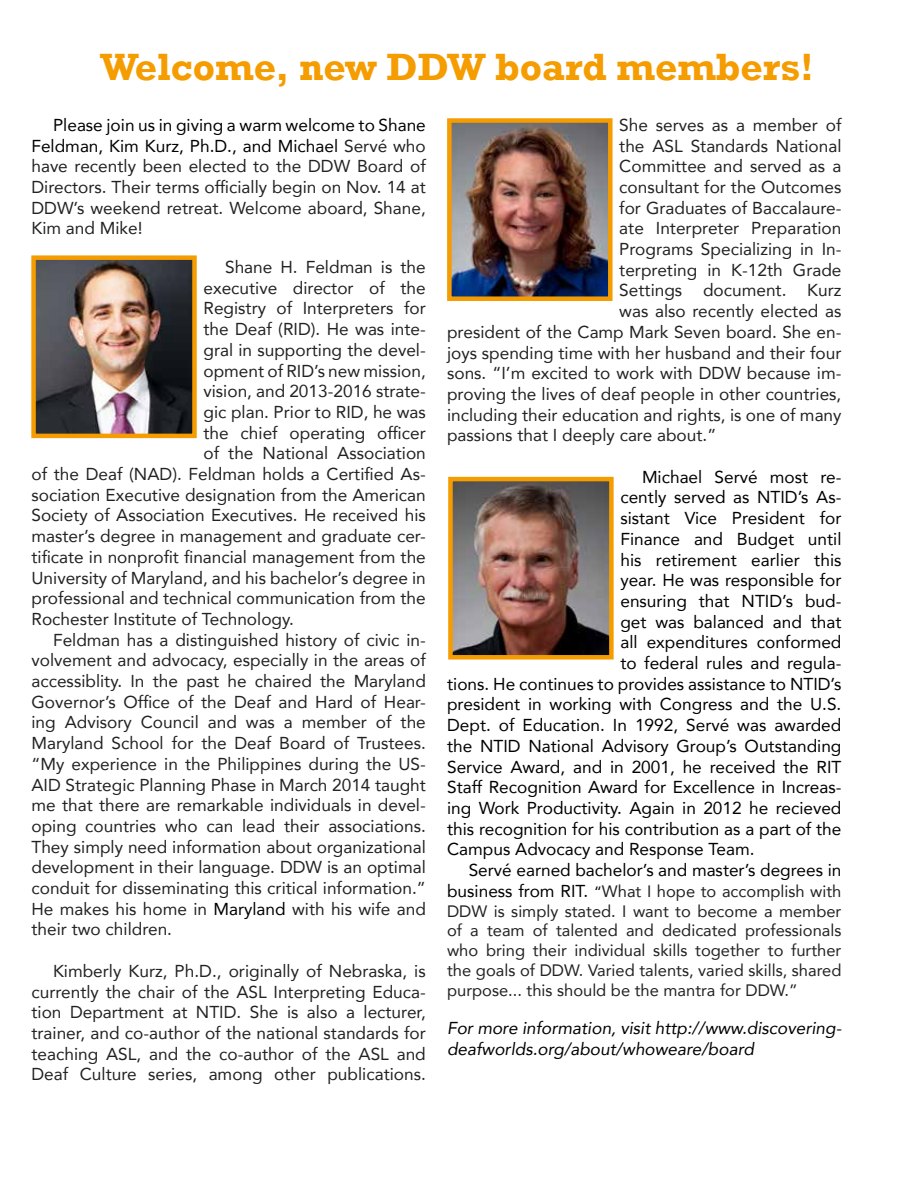
<style>
.page{position:relative;width:918px;height:1188px;background:#fff}
.page>*{position:absolute;margin:0;border:0;box-sizing:border-box;transform-origin:0 0}
.t1{font:700 39px "Rockwell";color:#f49c00}
.t2{font:17.25px/20.7px "Avenir";color:#222;text-align:justify}
.t3{font:17.25px "Avenir";color:#000}
.t4{font:italic 17.25px/20.7px "Avenir";color:#000}
.t5{font:16.5px/19.8px "Avenir";color:#222;text-align:justify}
.s1{color:#000}
.s2{font-size:17.25px;color:#000}
.s3{font-size:15px;color:#000}
</style>
<div class="page">
<img style="left:36px;top:260px;width:156px;height:173px">
<div style="left:31px;top:255px;width:166px;height:183px;border:4px solid #f49c00"></div>
<img style="left:452px;top:123px;width:156px;height:173px">
<div style="left:447px;top:118px;width:166px;height:183px;border:4px solid #f49c00"></div>
<img style="left:453px;top:482px;width:156px;height:173px">
<div style="left:448px;top:477px;width:166px;height:183px;border:4px solid #f49c00"></div>
<h1 class="t1" style="left:100px;top:43px;width:716px">Welcome, new DDW board members!</h1>
<p class="t2" style="left:31px;top:114px;width:396px;text-indent:22px"><span class="s1">Please join us in giving a warm welcome to Shane Feldman, Kim Kurz, Ph.D., and Michael</span> Servé who have recently been elected to the DDW Board of Directors. Their terms officially begin on Nov. 14 at DDW’s weekend retreat. Welcome aboard, Shane, Kim and Mike!</p>
<p class="t2" style="left:225px;top:256px;width:202px">Shane H. Feldman is the</p>
<p class="t2" style="left:204px;top:277px;width:224px">executive director of the</p>
<p class="t2" style="left:204px;top:298px;width:224px">Registry of Interpreters for</p>
<p class="t2" style="left:204px;top:318px;width:224px">the Deaf (RID). He was inte-</p>
<p class="t2" style="left:204px;top:339px;width:224px">gral in supporting the devel-</p>
<p class="t2" style="left:204px;top:360px;width:224px">opment of RID’s new mission,</p>
<p class="t2" style="left:204px;top:380px;width:224px">vision, and 2013-2016 strate-</p>
<p class="t2" style="left:204px;top:401px;width:224px">gic plan. Prior to RID, he was</p>
<p class="t2" style="left:204px;top:422px;width:224px">the chief operating officer</p>
<p class="t2" style="left:204px;top:442px;width:224px">of the National Association</p>
<p class="t2" style="left:31px;top:463px;width:396px">of the Deaf (NAD). Feldman holds a Certified As-</p>
<p class="t2" style="left:31px;top:484px;width:396px">sociation Executive designation from the American</p>
<p class="t2" style="left:31px;top:505px;width:396px">Society of Association Executives. He received his</p>
<p class="t2" style="left:31px;top:525px;width:396px">master’s degree in management and graduate cer-</p>
<p class="t2" style="left:31px;top:546px;width:396px">tificate in nonprofit financial management from the</p>
<p class="t2" style="left:31px;top:567px;width:396px">University of Maryland, and his bachelor’s degree in</p>
<p class="t2" style="left:31px;top:587px;width:396px">professional and technical communication from the</p>
<p class="t2" style="left:31px;top:608px;width:264px">Rochester Institute of Technology.</p>
<p class="t2" style="left:53px;top:629px;width:374px">Feldman has a distinguished history of civic in-</p>
<p class="t2" style="left:31px;top:649px;width:396px">volvement and advocacy, especially in the areas of</p>
<p class="t2" style="left:31px;top:670px;width:396px">accessiblity. In the past he chaired the Maryland</p>
<p class="t2" style="left:31px;top:691px;width:396px">Governor’s Office of the Deaf and Hard of Hear-</p>
<p class="t2" style="left:31px;top:712px;width:396px">ing Advisory Council and was a member of the</p>
<p class="t2" style="left:31px;top:732px;width:396px">Maryland School for the Deaf Board of Trustees.</p>
<p class="t2" style="left:31px;top:753px;width:396px">“My experience in the Philippines during the US-</p>
<p class="t2" style="left:31px;top:774px;width:396px">AID Strategic Planning Phase in March 2014 taught</p>
<p class="t2" style="left:31px;top:794px;width:396px">me that there are remarkable individuals in devel-</p>
<p class="t2" style="left:31px;top:815px;width:396px">oping countries who can lead their associations.</p>
<p class="t2" style="left:31px;top:836px;width:396px">They simply need information about organizational</p>
<p class="t2" style="left:31px;top:856px;width:396px">development in their language. DDW is an optimal</p>
<p class="t2" style="left:31px;top:877px;width:396px">conduit for disseminating this critical information.”</p>
<p class="t2" style="left:31px;top:898px;width:396px">He makes his home in <span class="s1">Maryland</span> with his wife and</p>
<p class="t2" style="left:31px;top:919px;width:142px">their two children.</p>
<p class="t2" style="left:31px;top:960px;width:396px;text-indent:22px">Kimberly Kurz, Ph.D., originally of Nebraska, is currently the chair of the ASL Interpreting Educa&shy;tion Department at NTID. She is also a lecturer, trainer, and co-author of the national standards for teaching ASL, and the co-author of the ASL and Deaf Culture series, among other publications.</p>
<p class="t2" style="left:619px;top:114px;width:224px">She serves as a member of</p>
<p class="t2" style="left:619px;top:135px;width:224px">the ASL Standards National</p>
<p class="t2" style="left:619px;top:155px;width:224px">Committee and served as a</p>
<p class="t2" style="left:619px;top:176px;width:224px">consultant for the Outcomes</p>
<p class="t2" style="left:619px;top:197px;width:224px">for Graduates of Baccalaure-</p>
<p class="t2" style="left:619px;top:217px;width:224px">ate Interpreter Preparation</p>
<p class="t2" style="left:619px;top:238px;width:224px">Programs Specializing in In-</p>
<p class="t2" style="left:619px;top:259px;width:224px">terpreting in K-12th Grade</p>
<p class="t2" style="left:619px;top:280px;width:224px">Settings document. Kurz</p>
<p class="t2" style="left:619px;top:300px;width:224px">was also recently elected as</p>
<p class="t2" style="left:447px;top:321px;width:396px">president of the Camp Mark Seven board. She en-</p>
<p class="t2" style="left:447px;top:342px;width:396px">joys spending time with her husband and their four</p>
<p class="t2" style="left:447px;top:362px;width:396px">sons. “I’m excited to work with DDW because im-</p>
<p class="t2" style="left:447px;top:383px;width:396px">proving the lives of deaf people in other countries,</p>
<p class="t2" style="left:447px;top:404px;width:396px">including their education and rights, is one of many</p>
<p class="t2" style="left:447px;top:424px;width:271px">passions that I deeply care about.”</p>
<p class="t3" style="left:642px;top:463px;width:201px">Michael Servé most re-</p>
<p class="t3" style="left:620px;top:484px;width:223px">cently served as NTID’s As-</p>
<p class="t3" style="left:620px;top:504px;width:223px">sistant Vice President for</p>
<p class="t3" style="left:620px;top:525px;width:223px">Finance and Budget until</p>
<p class="t3" style="left:620px;top:546px;width:223px">his retirement earlier this</p>
<p class="t3" style="left:620px;top:566px;width:223px">year. He was responsible for</p>
<p class="t3" style="left:620px;top:587px;width:223px">ensuring that NTID’s bud-</p>
<p class="t3" style="left:620px;top:608px;width:223px">get was balanced and that</p>
<p class="t3" style="left:620px;top:629px;width:223px">all expenditures conformed</p>
<p class="t3" style="left:620px;top:649px;width:223px">to federal rules and regula-</p>
<p class="t3" style="left:447px;top:670px;width:396px">tions. He continues to provides assistance to NTID’s</p>
<p class="t3" style="left:447px;top:691px;width:396px">president in working with Congress and the U.S.</p>
<p class="t3" style="left:447px;top:711px;width:396px">Dept. of Education. In 1992, Servé was awarded</p>
<p class="t3" style="left:447px;top:732px;width:396px">the NTID National Advisory Group’s Outstanding</p>
<p class="t3" style="left:447px;top:753px;width:396px">Service Award, and in 2001, he received the RIT</p>
<p class="t3" style="left:447px;top:773px;width:396px">Staff Recognition Award for Excellence in Increas-</p>
<p class="t3" style="left:447px;top:794px;width:396px">ing Work Productivity. Again in 2012 he recieved</p>
<p class="t3" style="left:447px;top:815px;width:396px">this recognition for his contribution as a part of the</p>
<p class="t3" style="left:447px;top:836px;width:309px">Campus Advocacy and Response Team.</p>
<p class="t3" style="left:469px;top:856px;width:374px">Servé earned bachelor’s and master’s degrees in</p>
<p class="t5" style="left:447px;top:881px;width:396px"><span class="s2">business from RIT.</span> <span class="s3">“</span>What I hope to accomplish with DDW is simply stated. I want to become a member of a team of talented and dedicated professionals who bring their individual skills together to further the goals of DDW. Varied talents, varied skills, shared purpose... this should be the mantra for DDW.”</p>
<p class="t4" style="left:447px;top:1018px;width:396px">For more information, visit http://www.discovering&shy;deafworlds.org/about/whoweare/board</p>
</div>
